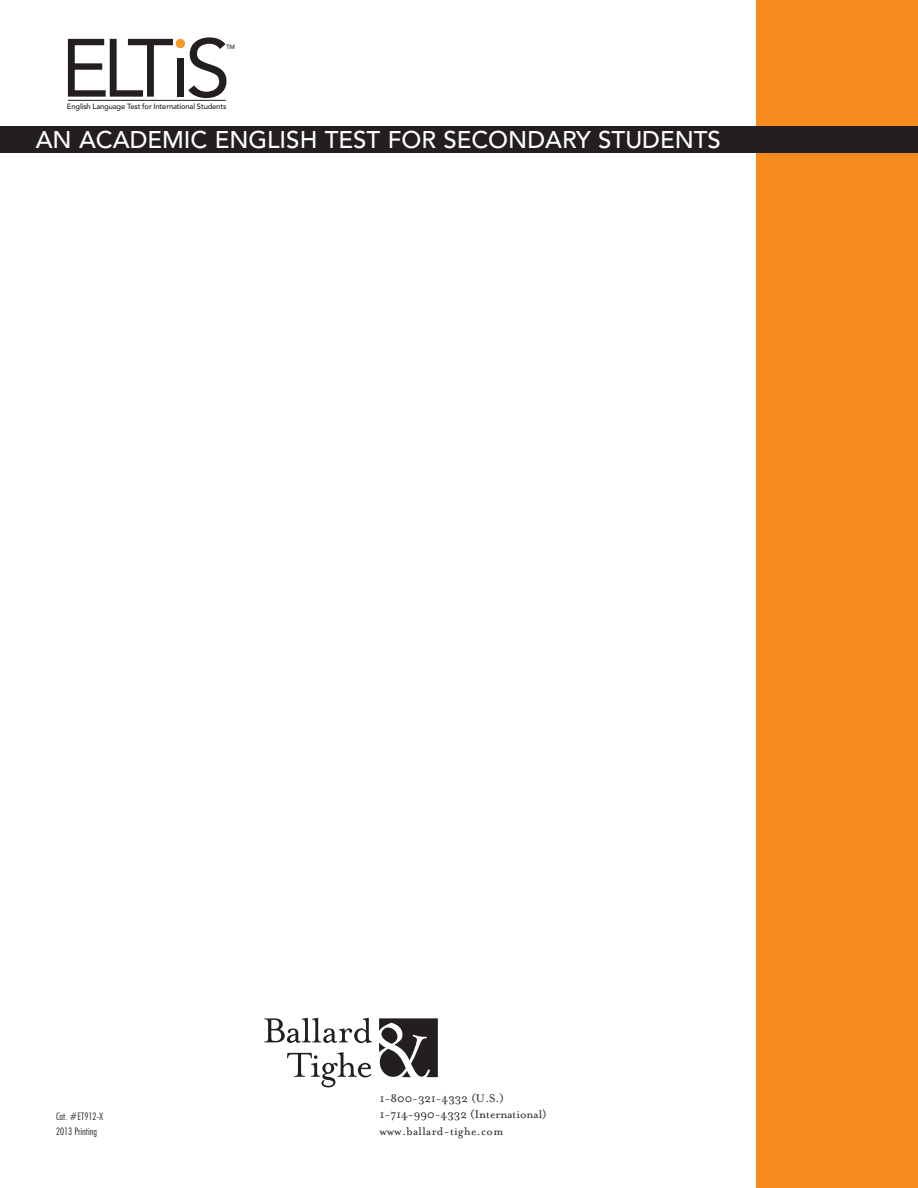
<style>
.page{position:relative;width:918px;height:1188px;background:#fff}
.page>*{position:absolute;margin:0;border:0;box-sizing:border-box;transform-origin:0 0}
.t1{font:500 24px "Avenir";color:#fff}
.t2{font:12.75px/16.5px "Mrs Eaves Roman";color:#231f20}
.t3{font:300 condensed 10.5px/15px "Futura BT";color:#231f20}
.t4{font:500 7.65px "Avenir";letter-spacing:-.02em;color:#231f20}
.t5{font:500 6.15px "Avenir";color:#231f20}
</style>
<div class="page">
<div style="left:756px;top:0;width:162px;height:1188px;background:#f68b1f"></div>
<div style="left:1px;top:126px;width:917px;height:27px;background:#231f20"></div>
<svg style="left:68px;top:39px;width:105px;height:58px"></svg>
<div style="left:176px;top:39px;width:9px;height:9px;background:#f79727;border-radius:50%"></div>
<div style="left:177px;top:58px;width:7px;height:39px;background:#231f20"></div>
<svg style="left:188px;top:37px;width:38px;height:61px"></svg>
<hr style="left:68px;top:100px;width:158px;height:1px;background:#231f20">
<svg style="left:264px;top:1018px;width:108px;height:25px"></svg>
<svg style="left:287px;top:1052px;width:85px;height:35px"></svg>
<svg style="left:379px;top:1018px;width:59px;height:59px"></svg>
<p class="t5" style="left:226px;top:44px;width:10px">TM</p>
<p class="t4" style="left:67px;top:103px;width:161px">English Language Test for International Students</p>
<h1 class="t1" style="left:36px;top:130px;width:687px">AN ACADEMIC ENGLISH TEST FOR SECONDARY STUDENTS</h1>
<p class="t3" style="left:56px;top:1109px;width:49px">Cat. #ET912-X<br>2013 Printing</p>
<p class="t2" style="left:380px;top:1091px;width:168px">1-800-321-4332 (U.S.)<br>1-714-990-4332 (International) www.ballard-tighe.com</p>
</div>
